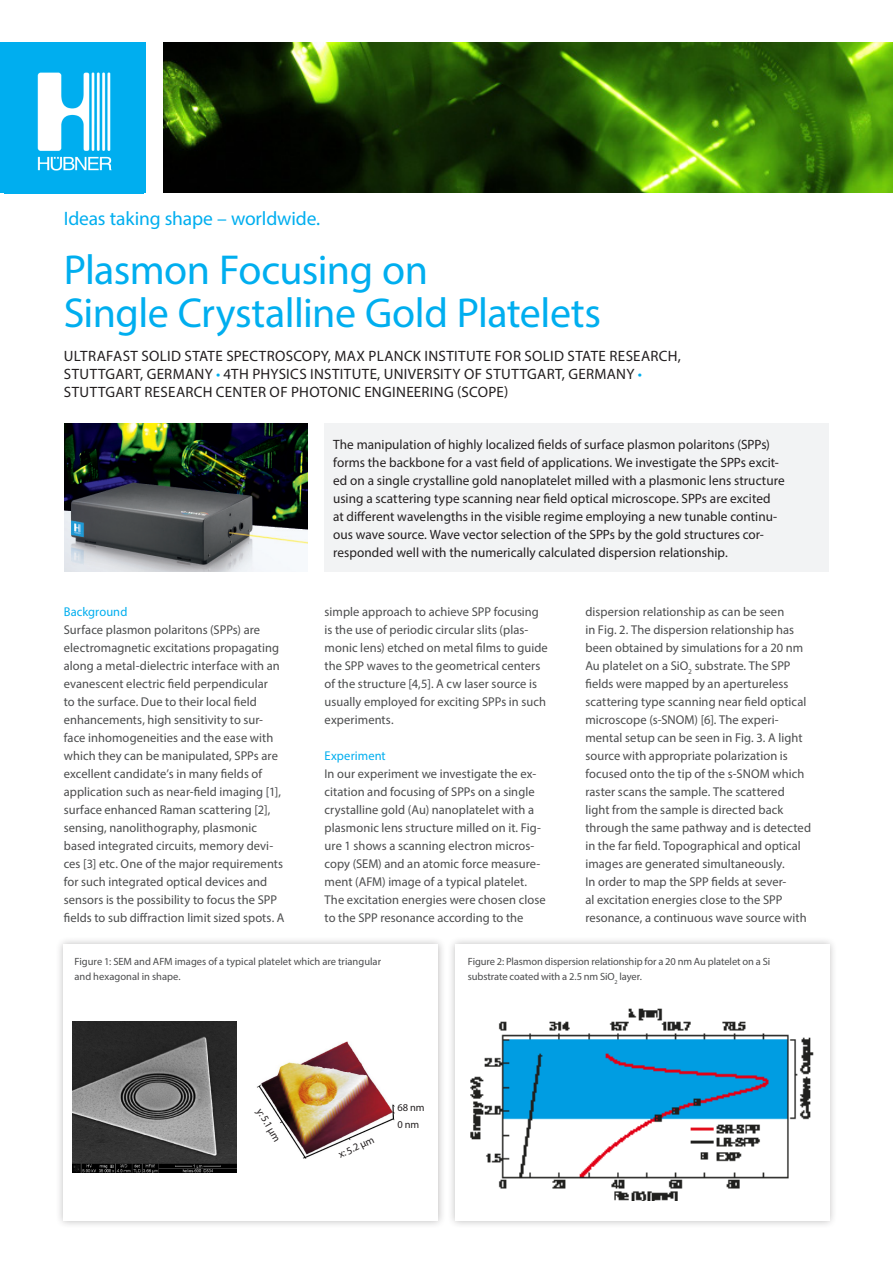
<style>
.page{position:relative;width:893px;height:1263px;background:#fff}
.page>*{position:absolute;margin:0;border:0;box-sizing:border-box;transform-origin:0 0}
.t1{font:42px "Myriad Pro";letter-spacing:-.015em;color:#00aeef}
.t2{font:19.5px "Myriad Pro";letter-spacing:-.005em;color:#00aeef}
.t3{font:15px/18px "Myriad Pro";letter-spacing:.025em;color:#231f20}
.NEU_Fließtext{font:13.5px/18px "Myriad Pro";letter-spacing:.005em;color:#231f20}
.NEU_Fließtext-2{font:12.75px/18px "Myriad Pro";letter-spacing:.005em;color:#4b4c4d}
.NEU_Fließtext-3{font:12.75px "Myriad Pro";letter-spacing:.01em;color:#00aeef}
.NEU_Fließtext-4{font:10.5px/15px "Myriad Pro";letter-spacing:-.005em;color:#4b4c4d}
.NEU_Fließtext-5{font:10.5px "Myriad Pro";color:#231f20}
.s1{color:#00aeef}
</style>
<div class="page">
<img style="left:64px;top:423px;width:244px;height:149px">
<div style="left:325px;top:423px;width:504px;height:149px;background:#f2f3f4"></div>
<img style="left:163px;top:43px;width:730px;height:150px">
<div style="left:56px;top:936px;width:390px;height:292px;background:#231f20;opacity:.3"></div>
<div style="left:64px;top:944px;width:374px;height:276px;background:#fff"></div>
<div style="left:447px;top:936px;width:390px;height:292px;background:#231f20;opacity:.3"></div>
<div style="left:455px;top:944px;width:374px;height:276px;background:#fff"></div>
<img style="left:72px;top:1021px;width:165px;height:152px">
<img style="left:470px;top:1008px;width:344px;height:193px">
<img style="left:257px;top:1041px;width:138px;height:118px">
<div style="left:0;top:43px;width:146px;height:150px;background:#00aeef"></div>
<img style="left:5px;top:72px;width:139px;height:122px">
<p class="t2" style="left:64px;top:206px;width:258px">Ideas taking shape – worldwide.</p>
<p class="t1" style="left:64px;top:244px;width:366px">Plasmon Focusing on</p>
<p class="t1" style="left:64px;top:287px;width:539px">Single Crystalline Gold Platelets</p>
<p class="t3" style="left:64px;top:347px;width:618px">ULTRAFAST SOLID STATE SPECTROSCOPY, MAX PLANCK INSTITUTE FOR SOLID STATE RESEARCH,<br>STUTTGART, GERMANY <span class="s1">•</span> 4TH PHYSICS INSTITUTE, UNIVERSITY OF STUTTGART, GERMANY <span class="s1">•</span></p>
<p class="t3" style="left:64px;top:383px;width:446px">STUTTGART RESEARCH CENTER OF PHOTONIC ENGINEERING (SCOPE)</p>
<p class="NEU_Fließtext-3" style="left:64px;top:604px;width:65px">Background</p>
<p class="NEU_Fließtext-2" style="left:64px;top:620px;width:222px">Surface plasmon polaritons (SPPs) are electromagnetic excitations propagating along a metal-dielectric interface with an evanescent electric field perpendicular<br>to the surface. Due to their local field enhancements, high sensitivity to sur&shy;face inhomogeneities and the ease with which they can be manipulated, SPPs are excellent candidate’s in many fields of application such as near-field imaging [1], surface enhanced Raman scattering [2], sensing, nanolithography, plasmonic based integrated circuits, memory devi&shy;ces [3] etc. One of the major requirements for such integrated optical devices and sensors is the possibility to focus the SPP fields to sub diffraction limit sized spots. A</p>
<p class="NEU_Fließtext" style="left:333px;top:435px;width:453px">The manipulation of highly localized fields of surface plasmon polaritons (SPPs) forms the backbone for a vast field of applications. We investigate the SPPs excit&shy;ed on a single crystalline gold nanoplatelet milled with a plasmonic lens structure using a scattering type scanning near field optical microscope. SPPs are excited at different wavelengths in the visible regime employing a new tunable continu&shy;ous wave source. Wave vector selection of the SPPs by the gold structures cor&shy;responded well with the numerically calculated dispersion relationship.</p>
<p class="NEU_Fließtext-2" style="left:325px;top:602px;width:225px">simple approach to achieve SPP focusing is the use of periodic circular slits (plas&shy;monic lens) etched on metal films to guide the SPP waves to the geometrical centers of the structure [4,5]. A cw laser source is usually employed for exciting SPPs in such experiments.</p>
<p class="NEU_Fließtext-3" style="left:325px;top:748px;width:63px">Experiment</p>
<p class="NEU_Fließtext-2" style="left:325px;top:764px;width:223px">In our experiment we investigate the ex&shy;citation and focusing of SPPs on a single crystalline gold (Au) nanoplatelet with a plasmonic lens structure milled on it. Fig&shy;ure 1 shows a scanning electron micros&shy;copy (SEM) and an atomic force measure&shy;ment (AFM) image of a typical platelet.<br>The excitation energies were chosen close to the SPP resonance according to the</p>
<p class="NEU_Fließtext-2" style="left:585px;top:602px;width:227px">dispersion relationship as can be seen<br>in Fig. 2. The dispersion relationship has been obtained by simulations for a 20 nm Au platelet on a SiO<sub>2</sub> substrate. The SPP fields were mapped by an apertureless scattering type scanning near field optical microscope (s-SNOM) [6]. The experi&shy;mental setup can be seen in Fig. 3. A light source with appropriate polarization is focused onto the tip of the s-SNOM which raster scans the sample. The scattered light from the sample is directed back through the same pathway and is detected in the far field. Topographical and optical images are generated simultaneously.</p>
<p class="NEU_Fließtext-2" style="left:585px;top:872px;width:223px">In order to map the SPP fields at sever-<br>al excitation energies close to the SPP resonance, a continuous wave source with</p>
<p class="NEU_Fließtext-4" style="left:74px;top:954px;width:308px">Figure 1: SEM and AFM images of a typical platelet which are triangular and hexagonal in shape.</p>
<p class="NEU_Fließtext-4" style="left:468px;top:954px;width:304px">Figure 2: Plasmon dispersion relationship for a 20 nm Au platelet on a Si substrate coated with a 2.5 nm SiO<sub>2</sub> layer.</p>
<p class="NEU_Fließtext-5" style="left:265px;top:1106px;width:39px;rotate:60deg">y: 5.1 µm</p>
<p class="NEU_Fließtext-5" style="left:336px;top:1149px;width:40px;rotate:-25deg">x: 5.2 µm</p>
<p class="NEU_Fließtext-5" style="left:398px;top:1101px;width:29px">68 nm</p>
<p class="NEU_Fließtext-5" style="left:398px;top:1118px;width:23px">0 nm</p>
</div>
